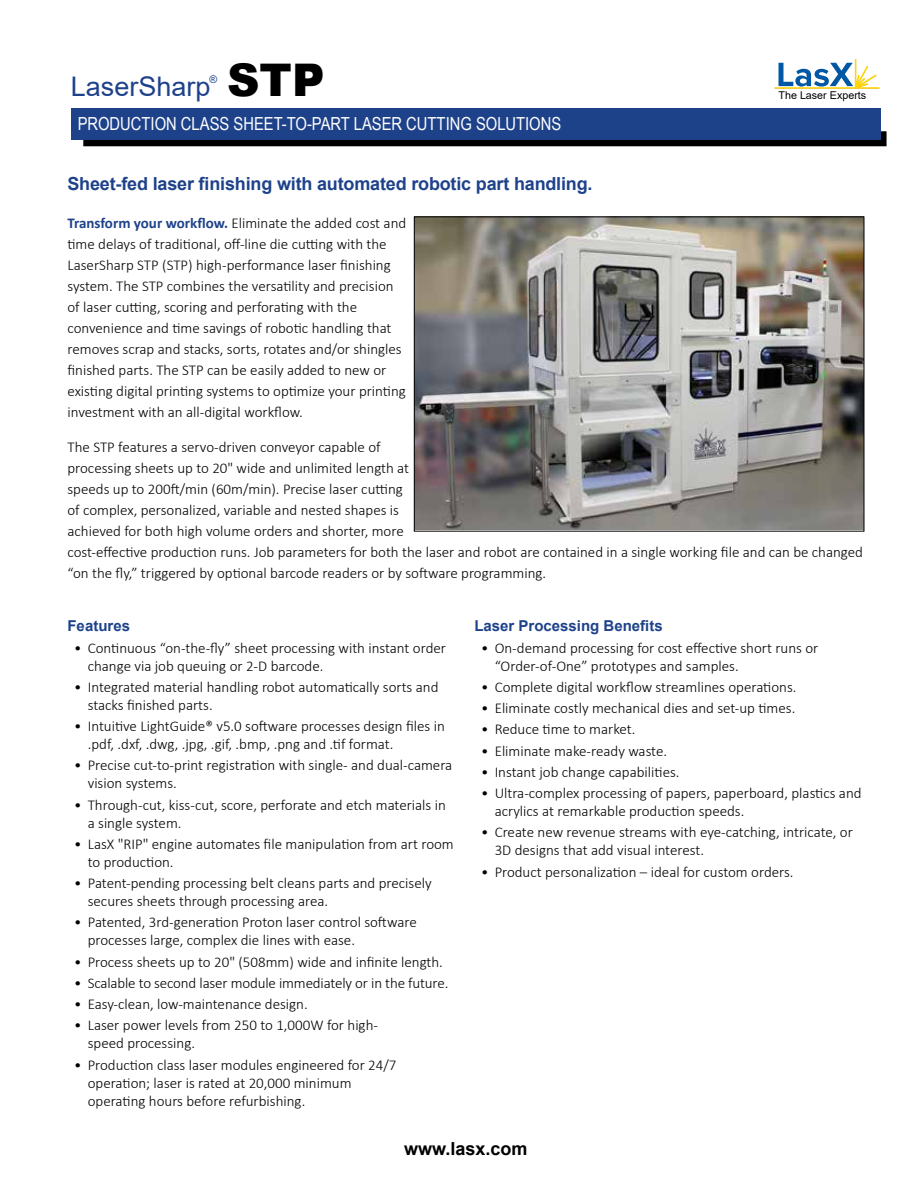
<style>
.page{position:relative;width:918px;height:1188px;background:#fff}
.page>*{position:absolute;margin:0;border:0;box-sizing:border-box;transform-origin:0 0}
.t1{font:900 45px "Arial";color:#000}
.t2{font:27px "Arial";color:#1e428a}
.t3{font:700 18px "Arial";letter-spacing:-.01em;color:#1e428a}
.t4{font:18px "Arial Narrow";color:#fff}
.t5{font:700 18px "Arial";color:#000}
.t6{font:300 15px/21px "Calibri";color:#000}
.t7{font:700 15px "Arial";color:#1e428a}
.t8{font:10.8px "Arial";color:#000}
.t9{font:10.5px "Arial";color:#1e428a}
.s1{font-weight:700;color:#1e428a}
</style>
<div class="page">
<div style="left:83px;top:131px;width:804px;height:15px;background:#000"></div>
<svg style="left:775px;top:59px;width:105px;height:30px"></svg>
<div style="left:71px;top:108px;width:810px;height:32px;background:#1e428a"></div>
<img style="left:416px;top:219px;width:446px;height:310px">
<div style="left:414px;top:217px;width:450px;height:314px;border:1px solid #000"></div>
<p class="t9" style="left:209px;top:72px;width:9px">®</p>
<h1 class="t1" style="left:227px;top:48px;width:99px">STP</h1>
<h2 class="t2" style="left:71px;top:68px;width:141px">LaserSharp</h2>
<p class="t4" style="left:78px;top:111px;width:245px">PRODUCTION CLASS SHEET-TO-PART</p>
<p class="t4" style="left:354px;top:111px;width:11px">LASER</p>
<p class="t4" style="left:406px;top:111px;width:10px">CUTTIN</p>
<p class="t4" style="left:460px;top:111px;width:26px">G SOLUTIONS</p>
<p class="t3" style="left:68px;top:171px;width:527px">Sheet-fed laser finishing with automated robotic part handling.</p>
<p class="t8" style="left:779px;top:88px;width:89px">The Laser Experts</p>
<p class="t6" style="left:68px;top:213px;width:340px"><span class="s1">Transform your workflow.</span> Eliminate the added cost and time delays of traditional, off-line die cutting with the LaserSharp STP (STP) high-performance laser finishing system. The STP combines the versatility and precision of laser cutting, scoring and perforating with the convenience and time savings of robotic handling that removes scrap and stacks, sorts, rotates and/or shingles finished parts. The STP can be easily added to new or existing digital printing systems to optimize your printing investment with an all-digital workflow.</p>
<p class="t6" style="left:68px;top:436px;width:797px">The STP features a servo-driven conveyor capable of<br>processing sheets up to 20" wide and unlimited length at<br>speeds up to 200ft/min (60m/min). Precise laser cutting<br>of complex, personalized, variable and nested shapes is<br>achieved for both high volume orders and shorter, more<br>cost-effective production runs. Job parameters for both the laser and robot are contained in a single working file and can be changed “on the fly,” triggered by optional barcode readers or by software programming.</p>
<p class="t7" style="left:68px;top:616px;width:64px">Features</p>
<p class="t6" style="left:88px;top:639px;width:360px;line-height:18px;text-indent:-14px">• Continuous “on-the-fly” sheet processing with instant order change via job queuing or 2-D barcode.</p>
<p class="t6" style="left:88px;top:678px;width:352px;line-height:18px;text-indent:-14px">• Integrated material handling robot automatically sorts and stacks finished parts.</p>
<p class="t6" style="left:88px;top:717px;width:359px;line-height:18px;text-indent:-14px">• Intuitive LightGuide® v5.0 software processes design files in .pdf, .dxf, .dwg, .jpg, .gif, .bmp, .png and .tif format.</p>
<p class="t6" style="left:88px;top:756px;width:366px;line-height:18px;text-indent:-14px">• Precise cut-to-print registration with single- and dual-camera vision systems.</p>
<p class="t6" style="left:88px;top:795px;width:360px;line-height:18px;text-indent:-14px">• Through-cut, kiss-cut, score, perforate and etch materials in a single system.</p>
<p class="t6" style="left:88px;top:835px;width:368px;line-height:18px;text-indent:-14px">• LasX "RIP" engine automates file manipulation from art room to production.</p>
<p class="t6" style="left:88px;top:874px;width:345px;line-height:18px;text-indent:-14px">• Patent-pending processing belt cleans parts and precisely secures sheets through processing area.</p>
<p class="t6" style="left:88px;top:913px;width:331px;line-height:18px;text-indent:-14px">• Patented, 3rd-generation Proton laser control software processes large, complex die lines with ease.</p>
<p class="t6" style="left:74px;top:951px;width:370px">• Process sheets up to 20" (508mm) wide and infinite length.</p>
<p class="t6" style="left:74px;top:972px;width:376px">• Scalable to second laser module immediately or in the future.</p>
<p class="t6" style="left:74px;top:993px;width:235px">• Easy-clean, low-maintenance design.</p>
<p class="t6" style="left:88px;top:1016px;width:292px;line-height:18px;text-indent:-14px">• Laser power levels from 250 to 1,000W for high&shy;speed processing.</p>
<p class="t6" style="left:88px;top:1055px;width:310px;line-height:18px;text-indent:-14px">• Production class laser modules engineered for 24/7 operation; laser is rated at 20,000 minimum operating hours before refurbishing.</p>
<p class="t7" style="left:474px;top:616px;width:190px">Laser Processing Benefits</p>
<p class="t6" style="left:495px;top:639px;width:325px;line-height:18px;text-indent:-14px">• On-demand processing for cost effective short runs or “Order-of-One” prototypes and samples.</p>
<p class="t6" style="left:481px;top:676px;width:317px">• Complete digital workflow streamlines operations.</p>
<p class="t6" style="left:481px;top:697px;width:316px">• Eliminate costly mechanical dies and set-up times.</p>
<p class="t6" style="left:481px;top:719px;width:156px">• Reduce time to market.</p>
<p class="t6" style="left:481px;top:740px;width:188px">• Eliminate make-ready waste.</p>
<p class="t6" style="left:481px;top:761px;width:200px">• Instant job change capabilities.</p>
<p class="t6" style="left:495px;top:784px;width:368px;line-height:18px;text-indent:-14px">• Ultra-complex processing of papers, paperboard, plastics and acrylics at remarkable production speeds.</p>
<p class="t6" style="left:495px;top:823px;width:360px;line-height:18px;text-indent:-14px">• Create new revenue streams with eye-catching, intricate, or<br>3D designs that add visual interest.</p>
<p class="t6" style="left:481px;top:861px;width:314px">• Product personalization – ideal for custom orders.</p>
<p class="t5" style="left:404px;top:1136px;width:125px">www.lasx.com</p>
</div>
